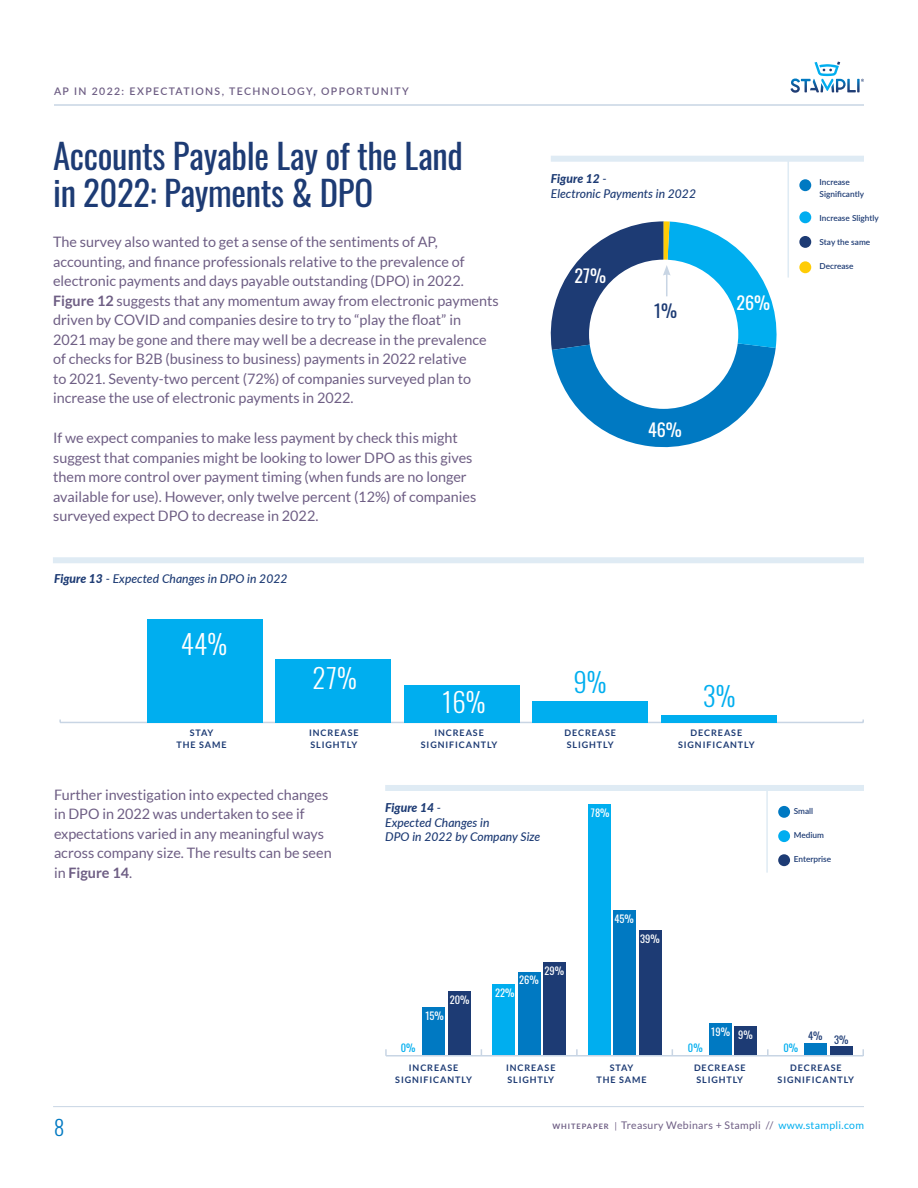
<style>
.page{position:relative;width:918px;height:1188px;background:#fff}
.page>*{position:absolute;margin:0;border:0;box-sizing:border-box;transform-origin:0 0}
.Paragraph_Style_1{font:34.8px/37.5px "Oswald";letter-spacing:-.01em;color:#1d3b74}
.Paragraph_Style_1-2{font:300 27px "Oswald";color:#fff}
.Paragraph_Style_1-3{font:300 27px "Oswald";color:#00aeef}
.t1{font:300 21px "Oswald";color:#0079c2}
.Paragraph_Style_1-4{font:18px "Oswald";color:#fff}
.Paragraph_Style_1-5{font:18px "Oswald";color:#1d3b74}
.Paragraph_Style_1-6{font:14.4px/19.5px "Lato";color:#6e5e84}
.t2{font:italic 500 12.15px/14.5px "Lato";color:#1d3b74}
.t3{font:10.5px "Lato";letter-spacing:.03em;color:#6e5e84}
.t4{font:600 10.5px "Lato";letter-spacing:.13em;color:#6e5e84}
.Paragraph_Style_1-7{font:10.5px "Oswald";color:#fff}
.Paragraph_Style_1-8{font:10.5px "Oswald";color:#00aeef}
.Paragraph_Style_1-9{font:10.5px "Oswald";color:#1d3b74}
.Paragraph_Style_1-10{font:700 9px/12px "Lato";letter-spacing:.1em;color:#1d3b74;text-align:center}
.Paragraph_Style_1-11{font:600 8.25px/12px "Lato";color:#1d3b74}
.s1{font-weight:700}
.s2{font-weight:800}
.s3{font-weight:700;font-size:7.5px}
.s4{font-size:9px}
.s5{color:#00aeef}
</style>
<div class="page">
<hr style="left:53px;top:1106px;width:811px;height:1px;background:#c8d5e4">
<hr style="left:54px;top:104px;width:810px;height:2px;background:#c8d5e4">
<svg style="left:791px;top:62px;width:73px;height:31px"></svg>
<div style="left:53px;top:557px;width:811px;height:6px;background:#dfebf4"></div>
<div style="left:385px;top:785px;width:479px;height:6px;background:#dfebf4"></div>
<div style="left:551px;top:156px;width:313px;height:6px;background:#dfebf4"></div>
<div style="left:799px;top:179px;width:12px;height:12px;background:#0079c2;border-radius:50%"></div>
<div style="left:799px;top:211px;width:12px;height:12px;background:#00adf0;border-radius:50%"></div>
<div style="left:799px;top:236px;width:12px;height:12px;background:#1d3b74;border-radius:50%"></div>
<div style="left:799px;top:261px;width:12px;height:12px;background:#ffcc05;border-radius:50%"></div>
<hr style="left:788px;top:157px;width:1px;height:121px;background:#dfebf4">
<svg style="left:550px;top:221px;width:227px;height:227px"></svg>
<hr style="left:60px;top:722px;width:803px;height:1px;background:#c8d5e4">
<div style="left:661px;top:715px;width:116px;height:7px;background:#00aeef"></div>
<div style="left:532px;top:701px;width:116px;height:21px;background:#00aeef"></div>
<div style="left:404px;top:685px;width:116px;height:37px;background:#00aeef"></div>
<div style="left:275px;top:659px;width:116px;height:63px;background:#00aeef"></div>
<div style="left:147px;top:619px;width:116px;height:103px;background:#00aeef"></div>
<div style="left:448px;top:991px;width:23px;height:65px;background:#1d3b74"></div>
<div style="left:543px;top:962px;width:23px;height:94px;background:#1d3b74"></div>
<div style="left:639px;top:930px;width:23px;height:126px;background:#1d3b74"></div>
<div style="left:734px;top:1027px;width:23px;height:29px;background:#1d3b74"></div>
<div style="left:830px;top:1046px;width:23px;height:10px;background:#1d3b74"></div>
<div style="left:422px;top:1007px;width:23px;height:49px;background:#0079c2"></div>
<div style="left:518px;top:972px;width:23px;height:84px;background:#0079c2"></div>
<div style="left:613px;top:910px;width:23px;height:146px;background:#0079c2"></div>
<div style="left:709px;top:1023px;width:23px;height:33px;background:#0079c2"></div>
<div style="left:804px;top:1043px;width:23px;height:13px;background:#0079c2"></div>
<div style="left:492px;top:985px;width:23px;height:71px;background:#00aeef"></div>
<div style="left:588px;top:804px;width:23px;height:252px;background:#00aeef"></div>
<div style="left:778px;top:806px;width:12px;height:12px;background:#0079c2;border-radius:50%"></div>
<div style="left:778px;top:830px;width:12px;height:12px;background:#00adf0;border-radius:50%"></div>
<div style="left:778px;top:854px;width:12px;height:12px;background:#1d3b74;border-radius:50%"></div>
<hr style="left:766px;top:786px;width:2px;height:87px;background:#dfebf4">
<hr style="left:386px;top:1055px;width:477px;height:2px;background:#c8d5e4">
<svg style="left:385px;top:1049px;width:2px;height:7px"></svg>
<svg style="left:576px;top:1049px;width:2px;height:6px"></svg>
<svg style="left:767px;top:1049px;width:2px;height:6px"></svg>
<svg style="left:862px;top:1049px;width:2px;height:7px"></svg>
<p class="t4" style="left:54px;top:84px;width:356px">AP IN 2022: EXPECTATIONS, TECHNOLOGY, OPPORTUNITY</p>
<p class="Paragraph_Style_1" style="left:53px;top:133px;width:411px">Accounts Payable Lay of the Land in 2022: Payments &amp; DPO</p>
<p class="Paragraph_Style_1-6" style="left:53px;top:232px;width:447px">The survey also wanted to get a sense of the sentiments of AP, accounting, and finance professionals relative to the prevalence of electronic payments and days payable outstanding (DPO) in 2022.<br><span class="s1">Figure 12</span> suggests that any momentum away from electronic payments driven by COVID and companies desire to try to “play the float” in<br>2021 may be gone and there may well be a decrease in the prevalence of checks for B2B (business to business) payments in 2022 relative<br>to 2021. Seventy-two percent (72%) of companies surveyed plan to increase the use of electronic payments in 2022.</p>
<p class="Paragraph_Style_1-6" style="left:53px;top:428px;width:425px">If we expect companies to make less payment by check this might suggest that companies might be looking to lower DPO as this gives them more control over payment timing (when funds are no longer available for use). However, only twelve percent (12%) of companies surveyed expect DPO to decrease in 2022.</p>
<p class="t2" style="left:54px;top:571px;width:235px"><span class="s2">Figure 13</span> - Expected Changes in DPO in 2022</p>
<p class="Paragraph_Style_1-2" style="left:181px;top:626px;width:48px">44%</p>
<p class="Paragraph_Style_1-2" style="left:313px;top:660px;width:46px">27%</p>
<p class="Paragraph_Style_1-2" style="left:441px;top:684px;width:46px">16%</p>
<p class="t2" style="left:551px;top:171px;width:147px"><span class="s2">Figure 12</span> -<br>Electronic Payments in 2022</p>
<p class="Paragraph_Style_1-11" style="left:820px;top:176px;width:46px">Increase<br>Significantly</p>
<p class="Paragraph_Style_1-11" style="left:820px;top:212px;width:61px">Increase Slightly</p>
<p class="Paragraph_Style_1-11" style="left:820px;top:236px;width:52px">Stay the same</p>
<p class="Paragraph_Style_1-11" style="left:820px;top:260px;width:35px">Decrease</p>
<p class="Paragraph_Style_1-5" style="left:654px;top:295px;width:25px">1%</p>
<p class="Paragraph_Style_1-4" style="left:575px;top:259px;width:33px">27%</p>
<p class="Paragraph_Style_1-4" style="left:737px;top:287px;width:35px">26%</p>
<p class="Paragraph_Style_1-4" style="left:648px;top:414px;width:35px">46%</p>
<p class="Paragraph_Style_1-3" style="left:574px;top:664px;width:35px">9%</p>
<p class="Paragraph_Style_1-3" style="left:703px;top:678px;width:34px">3%</p>
<p class="Paragraph_Style_1-10" style="left:177px;top:727px;width:52px">STAY<br>THE SAME</p>
<p class="Paragraph_Style_1-10" style="left:309px;top:727px;width:51px;text-align:left">INCREASE<br>SLIGHTLY</p>
<p class="Paragraph_Style_1-10" style="left:421px;top:727px;width:78px">INCREASE<br>SIGNIFICANTLY</p>
<p class="Paragraph_Style_1-10" style="left:564px;top:727px;width:53px;text-align:left">DECREASE<br>SLIGHTLY</p>
<p class="Paragraph_Style_1-10" style="left:678px;top:727px;width:78px">DECREASE<br>SIGNIFICANTLY</p>
<p class="Paragraph_Style_1-6" style="left:54px;top:785px;width:279px">Further investigation into expected changes in DPO in 2022 was undertaken to see if expectations varied in any meaningful ways across company size. The results can be seen in <span class="s1">Figure 14</span>.</p>
<p class="t2" style="left:385px;top:800px;width:157px"><span class="s2">Figure 14</span> -<br>Expected Changes in<br>DPO in 2022 by Company Size</p>
<p class="Paragraph_Style_1-7" style="left:591px;top:803px;width:20px">78%</p>
<p class="Paragraph_Style_1-7" style="left:450px;top:991px;width:21px">20%</p>
<p class="Paragraph_Style_1-7" style="left:425px;top:1007px;width:20px">15%</p>
<p class="Paragraph_Style_1-7" style="left:545px;top:961px;width:21px">29%</p>
<p class="Paragraph_Style_1-7" style="left:519px;top:971px;width:21px">26%</p>
<p class="Paragraph_Style_1-7" style="left:495px;top:984px;width:21px">22%</p>
<p class="Paragraph_Style_1-7" style="left:614px;top:909px;width:21px">45%</p>
<p class="Paragraph_Style_1-7" style="left:640px;top:929px;width:21px">39%</p>
<p class="Paragraph_Style_1-11" style="left:794px;top:805px;width:21px">Small</p>
<p class="Paragraph_Style_1-11" style="left:794px;top:829px;width:32px">Medium</p>
<p class="Paragraph_Style_1-11" style="left:794px;top:853px;width:39px">Enterprise</p>
<p class="Paragraph_Style_1-7" style="left:711px;top:1022px;width:20px">19%</p>
<p class="Paragraph_Style_1-7" style="left:738px;top:1025px;width:16px">9%</p>
<p class="Paragraph_Style_1-9" style="left:808px;top:1026px;width:16px">4%</p>
<p class="Paragraph_Style_1-8" style="left:401px;top:1038px;width:16px">0%</p>
<p class="Paragraph_Style_1-8" style="left:688px;top:1038px;width:16px">0%</p>
<p class="Paragraph_Style_1-8" style="left:784px;top:1038px;width:16px">0%</p>
<p class="Paragraph_Style_1-9" style="left:834px;top:1031px;width:16px">3%</p>
<h3 class="t1" style="left:54px;top:1114px;width:12px">8</h3>
<p class="Paragraph_Style_1-10" style="left:395px;top:1062px;width:78px">INCREASE<br>SIGNIFICANTLY</p>
<p class="Paragraph_Style_1-10" style="left:506px;top:1062px;width:51px;text-align:left">INCREASE<br>SLIGHTLY</p>
<p class="Paragraph_Style_1-10" style="left:596px;top:1062px;width:52px">STAY<br>THE SAME</p>
<p class="Paragraph_Style_1-10" style="left:694px;top:1062px;width:53px;text-align:left">DECREASE<br>SLIGHTLY</p>
<p class="Paragraph_Style_1-10" style="left:778px;top:1062px;width:78px">DECREASE<br>SIGNIFICANTLY</p>
<p class="t3" style="left:552px;top:1120px;width:313px"><span class="s3">WHITEPAPER</span> <span class="s4">|</span> Treasury Webinars + Stampli // <span class="s5">www.stampli.com</span></p>
</div>
